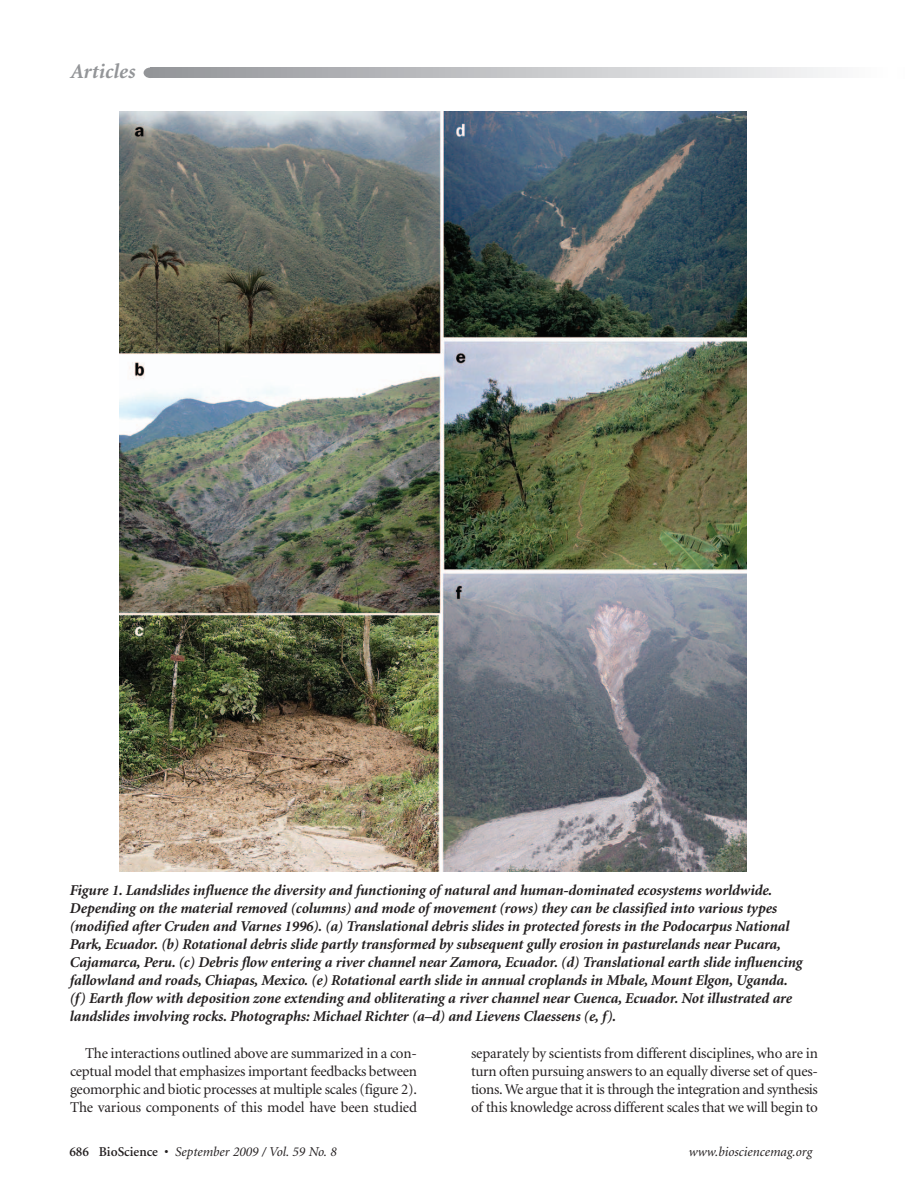
<style>
.page{position:relative;width:905px;height:1202px;background:#fff}
.page>*{position:absolute;margin:0;border:0;box-sizing:border-box;transform-origin:0 0}
.t1{font:italic 700 21px "Minion";color:#939598}
.t2{font:italic 700 15px/18px "Minion";letter-spacing:-.01em;color:#231f20}
.t3{font:15px/18px "Minion";letter-spacing:-.01em;color:#231f20;text-align:justify}
.t4{font:italic 13.5px "Minion";color:#231f20}
.s1{font-weight:600;font-style:normal}
</style>
<div class="page">
<div style="left:144px;top:68px;width:13px;height:10px;background:#939598;border-radius:50%"></div>
<svg style="left:151px;top:67px;width:679px;height:11px;background:#c2c4c6"></svg>
<img style="left:119px;top:112px;width:627px;height:759px">
<h1 class="t1" style="left:71px;top:63px;width:66px">Articles</h1>
<p class="t2" style="left:70px;top:882px;width:734px">Figure 1. Landslides influence the diversity and functioning of natural and human-dominated ecosystems worldwide.<br>Depending on the material removed (columns) and mode of movement (rows) they can be classified into various types (modified after Cruden and Varnes 1996). (a) Translational debris slides in protected forests in the Podocarpus National Park, Ecuador. (b) Rotational debris slide partly transformed by subsequent gully erosion in pasturelands near Pucara, Cajamarca, Peru. (c) Debris flow entering a river channel near Zamora, Ecuador. (d) Translational earth slide influencing fallowland and roads, Chiapas, Mexico. (e) Rotational earth slide in annual croplands in Mbale, Mount Elgon, Uganda. (f) Earth flow with deposition zone extending and obliterating a river channel near Cuenca, Ecuador. Not illustrated are landslides involving rocks. Photographs: Michael Richter (a–d) and Lievens Claessens (e, f).</p>
<p class="t3" style="left:70px;top:1045px;width:348px;text-indent:15px">The interactions outlined above are summarized in a con&shy;ceptual model that emphasizes important feedbacks between geomorphic and biotic processes at multiple scales (figure 2).<br>The various components of this model have been studied</p>
<p class="t3" style="left:471px;top:1045px;width:348px">separately by scientists from different disciplines, who are in turn often pursuing answers to an equally diverse set of ques&shy;tions. We argue that it is through the integration and synthesis of this knowledge across different scales that we will begin to</p>
<p class="t4" style="left:69px;top:1146px;width:269px"><span class="s1">686 BioScience •</span> September 2009 / Vol. 59 No. 8</p>
<p class="t4" style="left:689px;top:1146px;width:125px">www.biosciencemag.org</p>
</div>
